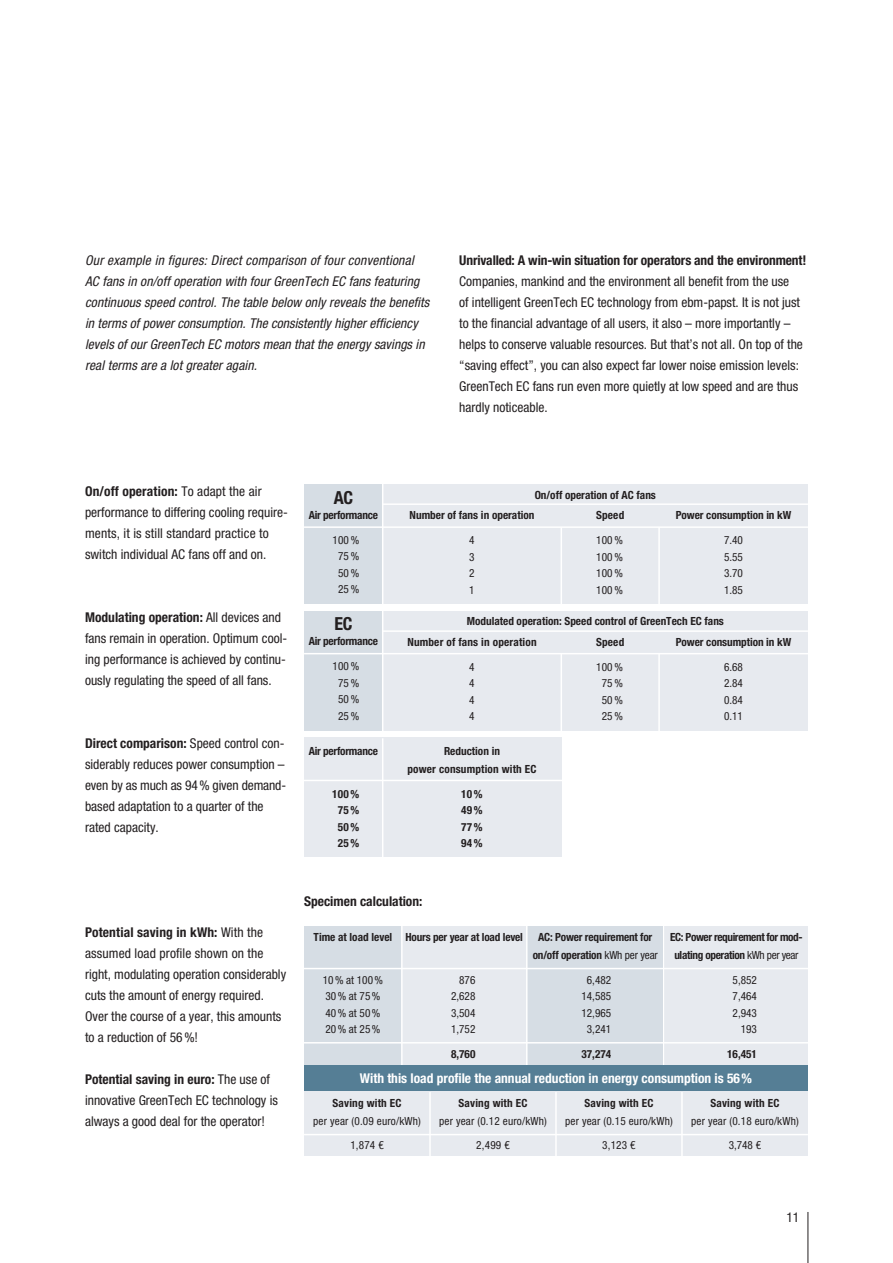
<style>
.page{position:relative;width:893px;height:1263px;background:#fff}
.page>*{position:absolute;margin:0;border:0;box-sizing:border-box;transform-origin:0 0}
.t1{font:700 condensed 18px "Helvetica Neue LT Pro";color:#231f20}
.t2{font:condensed 13.5px/21px "Helvetica Neue LT Pro";color:#231f20}
.t3{font:italic condensed 13.5px/21px "Helvetica Neue LT Pro";letter-spacing:.01em;color:#231f20}
.t4{font:700 condensed 13.5px "Helvetica Neue LT Pro";letter-spacing:-.01em;color:#231f20}
.t5{font:700 condensed 13.5px "Helvetica Neue LT Pro";color:#fff}
.t6{font:700 condensed 11.25px/16.5px "Helvetica Neue LT Pro";color:#231f20;text-align:center}
.t7{font:condensed 11.25px/16.5px "Helvetica Neue LT Pro";letter-spacing:.015em;color:#231f20;text-align:justify}
.t8{font:700 condensed 11.25px/18px "Helvetica Neue LT Pro";letter-spacing:-.035em;color:#231f20;text-align:center}
.t9{font:700 condensed 11.25px "Helvetica Neue LT Pro";letter-spacing:-.02em;color:#231f20}
.s1{font-weight:700}
.s2{font-weight:400}
</style>
<div class="page">
<hr style="left:807px;top:1212px;width:1px;height:51px;background:#231f20">
<div style="left:374px;top:611px;width:434px;height:119px;background:#e7eaef"></div>
<div style="left:304px;top:611px;width:79px;height:119px;background:#d6dde4"></div>
<hr style="left:304px;top:653px;width:508px;height:1px;background:#fff">
<hr style="left:383px;top:630px;width:425px;height:2px;background:#fff">
<hr style="left:561px;top:654px;width:1px;height:80px;background:#fff">
<hr style="left:658px;top:654px;width:2px;height:80px;background:#fff">
<div style="left:381px;top:485px;width:427px;height:119px;background:#e7eaef"></div>
<div style="left:304px;top:485px;width:79px;height:119px;background:#d6dde4"></div>
<div style="left:402px;top:926px;width:125px;height:141px;background:#e7eaef"></div>
<div style="left:527px;top:926px;width:138px;height:141px;background:#d6dde4"></div>
<div style="left:665px;top:926px;width:143px;height:141px;background:#e7eaef"></div>
<div style="left:304px;top:926px;width:98px;height:141px;background:#d6dde4"></div>
<hr style="left:301px;top:968px;width:509px;height:1px;background:#fff">
<hr style="left:302px;top:1042px;width:509px;height:1px;background:#fff">
<hr style="left:401px;top:924px;width:2px;height:145px;background:#fff">
<hr style="left:663px;top:924px;width:1px;height:145px;background:#fff">
<hr style="left:526px;top:924px;width:1px;height:145px;background:#fff">
<div style="left:304px;top:1091px;width:504px;height:64px;background:#e7eaef"></div>
<hr style="left:304px;top:1134px;width:504px;height:1px;background:#fff">
<hr style="left:429px;top:1092px;width:2px;height:68px;background:#fff">
<hr style="left:681px;top:1092px;width:2px;height:66px;background:#fff">
<hr style="left:555px;top:1092px;width:2px;height:66px;background:#fff">
<div style="left:304px;top:738px;width:257px;height:119px;background:#e7eaef"></div>
<hr style="left:300px;top:780px;width:266px;height:1px;background:#fff">
<hr style="left:382px;top:738px;width:1px;height:121px;background:#fff">
<div style="left:304px;top:1065px;width:504px;height:26px;background:#557e95"></div>
<hr style="left:382px;top:482px;width:1px;height:124px;background:#fff">
<hr style="left:304px;top:526px;width:508px;height:2px;background:#fff">
<hr style="left:383px;top:503px;width:425px;height:2px;background:#fff">
<hr style="left:561px;top:527px;width:1px;height:81px;background:#fff">
<hr style="left:658px;top:527px;width:2px;height:81px;background:#fff">
<hr style="left:382px;top:609px;width:1px;height:123px;background:#fff">
<p class="t3" style="left:85px;top:250px;width:346px">Our example in figures: Direct comparison of four conventional AC fans in on/off operation with four GreenTech EC fans featuring continuous speed control. The table below only reveals the benefits in terms of power consumption. The consistently higher efficiency levels of our GreenTech EC motors mean that the energy savings in real terms are a lot greater again.</p>
<p class="t4" style="left:459px;top:252px;width:349px">Unrivalled: A win-win situation for operators and the environment!</p>
<p class="t2" style="left:459px;top:270px;width:345px">Companies, mankind and the environment all benefit from the use<br>of intelligent GreenTech EC technology from ebm-papst. It is not just to the financial advantage of all users, it also – more importantly – helps to conserve valuable resources. But that’s not all. On top of the “saving effect”, you can also expect far lower noise emission levels:<br>GreenTech EC fans run even more quietly at low speed and are thus hardly noticeable.</p>
<p class="t2" style="left:85px;top:480px;width:204px"><span class="s1">On/off operation:</span> To adapt the air performance to differing cooling require&shy;ments, it is still standard practice to switch individual AC fans off and on.</p>
<p class="t2" style="left:85px;top:606px;width:204px"><span class="s1">Modulating operation:</span> All devices and fans remain in operation. Optimum cool&shy;ing performance is achieved by continu&shy;ously regulating the speed of all fans.</p>
<p class="t2" style="left:85px;top:732px;width:203px"><span class="s1">Direct comparison:</span> Speed control con&shy;siderably reduces power consumption – even by as much as 94% given demand&shy;based adaptation to a quarter of the rated capacity.</p>
<h1 class="t1" style="left:334px;top:486px;width:21px">AC</h1>
<p class="t9" style="left:309px;top:508px;width:71px">Air performance</p>
<p class="t7" style="left:332px;top:531px;width:28px;text-align:center">100 %<br>75%<br>50%<br>25%</p>
<h1 class="t1" style="left:334px;top:613px;width:20px">EC</h1>
<p class="t9" style="left:309px;top:634px;width:71px">Air performance</p>
<p class="t7" style="left:332px;top:658px;width:28px;text-align:center">100 %<br>75%<br>50%<br>25%</p>
<p class="t9" style="left:309px;top:744px;width:71px">Air performance</p>
<p class="t6" style="left:332px;top:785px;width:29px">100%<br>75%<br>50%<br>25%</p>
<p class="t6" style="left:535px;top:486px;width:123px">On/off operation of AC fans</p>
<p class="t6" style="left:410px;top:507px;width:126px">Number of fans in operation</p>
<p class="t7" style="left:469px;top:532px;width:7px">4<br>3<br>2<br>1</p>
<p class="t6" style="left:596px;top:507px;width:30px">Speed</p>
<p class="t7" style="left:596px;top:532px;width:28px">100 % 100 % 100 % 100 %</p>
<p class="t6" style="left:676px;top:507px;width:117px">Power consumption in kW</p>
<p class="t7" style="left:724px;top:532px;width:20px">7.40<br>5.55<br>3.70<br>1.85</p>
<p class="t6" style="left:467px;top:613px;width:259px">Modulated operation: Speed control of GreenTech EC fans</p>
<p class="t6" style="left:407px;top:633px;width:131px">Number of fans in operation</p>
<p class="t7" style="left:469px;top:658px;width:7px">4<br>4<br>4<br>4</p>
<p class="t6" style="left:407px;top:742px;width:131px;line-height:18px">Reduction in<br>power consumption with EC</p>
<p class="t6" style="left:461px;top:785px;width:23px;text-align:justify">10% 49% 77% 94%</p>
<p class="t6" style="left:596px;top:633px;width:30px">Speed</p>
<p class="t7" style="left:596px;top:658px;width:28px;text-align:center">100 %<br>75%<br>50%<br>25%</p>
<p class="t6" style="left:676px;top:634px;width:117px">Power consumption in kW</p>
<p class="t7" style="left:724px;top:658px;width:20px">6.68<br>2.84<br>0.84<br>0.11</p>
<p class="t2" style="left:85px;top:921px;width:203px"><span class="s1">Potential saving in kWh:</span> With the assumed load profile shown on the right, modulating operation considerably cuts the amount of energy required.<br>Over the course of a year, this amounts to a reduction of 56%!</p>
<p class="t2" style="left:85px;top:1068px;width:194px"><span class="s1">Potential saving in euro:</span> The use of innovative GreenTech EC technology is always a good deal for the operator!</p>
<p class="t4" style="left:304px;top:893px;width:120px">Specimen calculation:</p>
<p class="t6" style="left:533px;top:928px;width:127px;line-height:18px">AC: Power requirement for on/off operation <span class="s2">kWh per year</span></p>
<p class="t7" style="left:581px;top:971px;width:31px;text-align:center">6,482<br>14,585<br>12,965<br>3,241</p>
<p class="t6" style="left:581px;top:1045px;width:31px">37,274</p>
<p class="t8" style="left:670px;top:928px;width:133px">EC: Power requirement for mod&shy;ulating operation <span class="s2">kWh per year</span></p>
<p class="t7" style="left:733px;top:971px;width:26px;text-align:right">5,852<br>7,464<br>2,943<br>193</p>
<p class="t6" style="left:727px;top:1045px;width:31px">16,451</p>
<p class="t6" style="left:711px;top:1094px;width:70px">Saving with EC</p>
<p class="t7" style="left:691px;top:1112px;width:109px">per year (0.18 euro/kWh)</p>
<p class="t7" style="left:729px;top:1137px;width:34px">3,748 €</p>
<p class="t6" style="left:314px;top:928px;width:80px">Time at load level</p>
<p class="t6" style="left:405px;top:928px;width:119px">Hours per year at load level</p>
<p class="t7" style="left:451px;top:971px;width:26px;text-indent:8px">876<br>2,628<br>3,504<br>1,752</p>
<p class="t6" style="left:451px;top:1045px;width:26px">8,760</p>
<p class="t7" style="left:323px;top:971px;width:62px;text-align:left">10% at 100%<br>30% at 75%<br>40% at 50%<br>20% at 25%</p>
<p class="t5" style="left:360px;top:1070px;width:394px">With this load profile the annual reduction in energy consumption is 56%</p>
<p class="t6" style="left:333px;top:1094px;width:70px">Saving with EC</p>
<p class="t7" style="left:313px;top:1112px;width:109px">per year (0.09 euro/kWh)</p>
<p class="t7" style="left:350px;top:1137px;width:35px">1,874 €</p>
<p class="t6" style="left:459px;top:1094px;width:70px">Saving with EC</p>
<p class="t7" style="left:439px;top:1112px;width:109px">per year (0.12 euro/kWh)</p>
<p class="t7" style="left:476px;top:1137px;width:35px">2,499 €</p>
<p class="t6" style="left:585px;top:1094px;width:70px">Saving with EC</p>
<p class="t7" style="left:565px;top:1112px;width:109px">per year (0.15 euro/kWh)</p>
<p class="t7" style="left:602px;top:1137px;width:35px">3,123 €</p>
<p class="t2" style="left:786px;top:1206px;width:14px">11</p>
</div>
